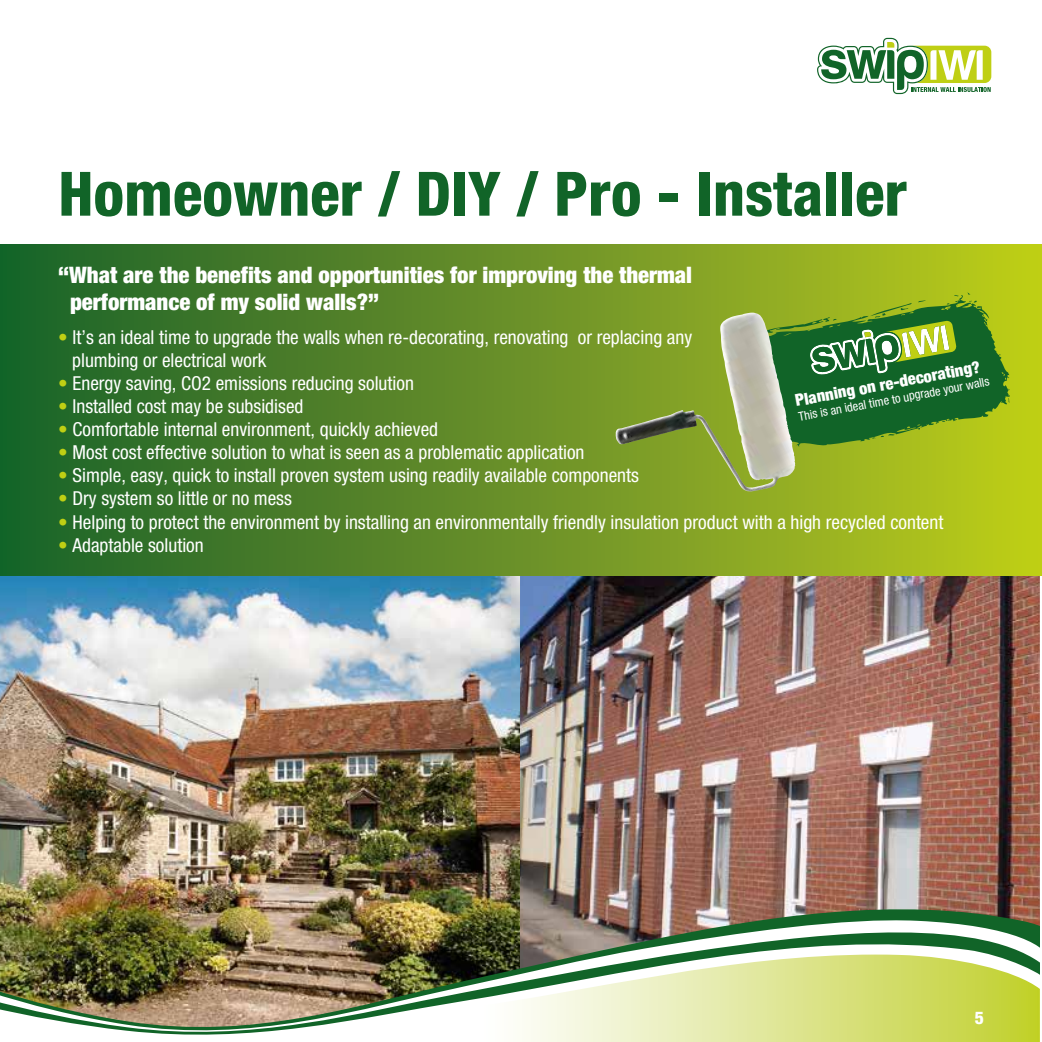
<style>
.page{position:relative;width:1042px;height:1042px;background:#fff}
.page>*{position:absolute;margin:0;border:0;box-sizing:border-box;transform-origin:0 0}
.t1{font:800 condensed 61.25px "Helvetica Neue";color:#116428}
.t2{font:900 condensed 22.75px/27.3px "Helvetica Neue";color:#fff}
.t3{font:condensed 19.25px/23.1px "Helvetica Neue";color:#fff}
.t4{font:800 condensed 17.5px "Helvetica Neue";color:#fff}
.t5{font:900 condensed 16.62px "Helvetica Neue";color:#fff}
.t6{font:condensed 12.42px "Helvetica Neue";color:#fff}
.s1{color:#bfcf14}
</style>
<div class="page">
<img style="left:0;top:575px;width:520px;height:326px">
<img style="left:520px;top:575px;width:520px;height:326px">
<div style="left:0;top:245px;width:1042px;height:330px;background:linear-gradient(to right,#195e2d,#beca1e)"></div>
<svg style="left:817px;top:38px;width:174px;height:56px"></svg>
<img style="left:0;top:901px;width:1040px;height:13px">
<img style="left:0;top:914px;width:1040px;height:14px">
<img style="left:0;top:928px;width:1040px;height:26px">
<img style="left:0;top:954px;width:1040px;height:88px">
<img style="left:615px;top:273px;width:188px;height:220px">
<svg style="left:749px;top:292px;width:261px;height:156px;background:#5b8f3a"></svg>
<h1 class="t1" style="left:58px;top:156px;width:850px">Homeowner / DIY / Pro - Installer</h1>
<p class="t2" style="left:70px;top:261px;width:623px;text-indent:-12px">“What are the benefits and opportunities for improving the thermal performance of my solid walls?”</p>
<p class="t3" style="left:72px;top:325px;width:621px;text-indent:-14px"><span class="s1">•</span> It’s an ideal time to upgrade the walls when re-decorating, renovating or replacing any plumbing or electrical work</p>
<p class="t3" style="left:58px;top:371px;width:357px"><span class="s1">•</span> Energy saving, CO2 emissions reducing solution</p>
<p class="t3" style="left:58px;top:394px;width:247px"><span class="s1">•</span> Installed cost may be subsidised</p>
<p class="t3" style="left:58px;top:418px;width:381px"><span class="s1">•</span> Comfortable internal environment, quickly achieved</p>
<p class="t3" style="left:58px;top:441px;width:528px"><span class="s1">•</span> Most cost effective solution to what is seen as a problematic application</p>
<p class="t3" style="left:58px;top:464px;width:582px"><span class="s1">•</span> Simple, easy, quick to install proven system using readily available components</p>
<p class="t3" style="left:58px;top:487px;width:235px"><span class="s1">•</span> Dry system so little or no mess</p>
<p class="t3" style="left:58px;top:510px;width:886px"><span class="s1">•</span> Helping to protect the environment by installing an environmentally friendly insulation product with a high recycled content</p>
<p class="t3" style="left:58px;top:533px;width:147px"><span class="s1">•</span> Adaptable solution</p>
<p class="t5" style="left:794px;top:391px;width:189px;rotate:-11deg">Planning on re-decorating?</p>
<p class="t6" style="left:797px;top:410px;width:195px;rotate:-11deg">This is an ideal time to upgrade your walls</p>
<p class="t4" style="left:975px;top:1006px;width:11px">5</p>
</div>
